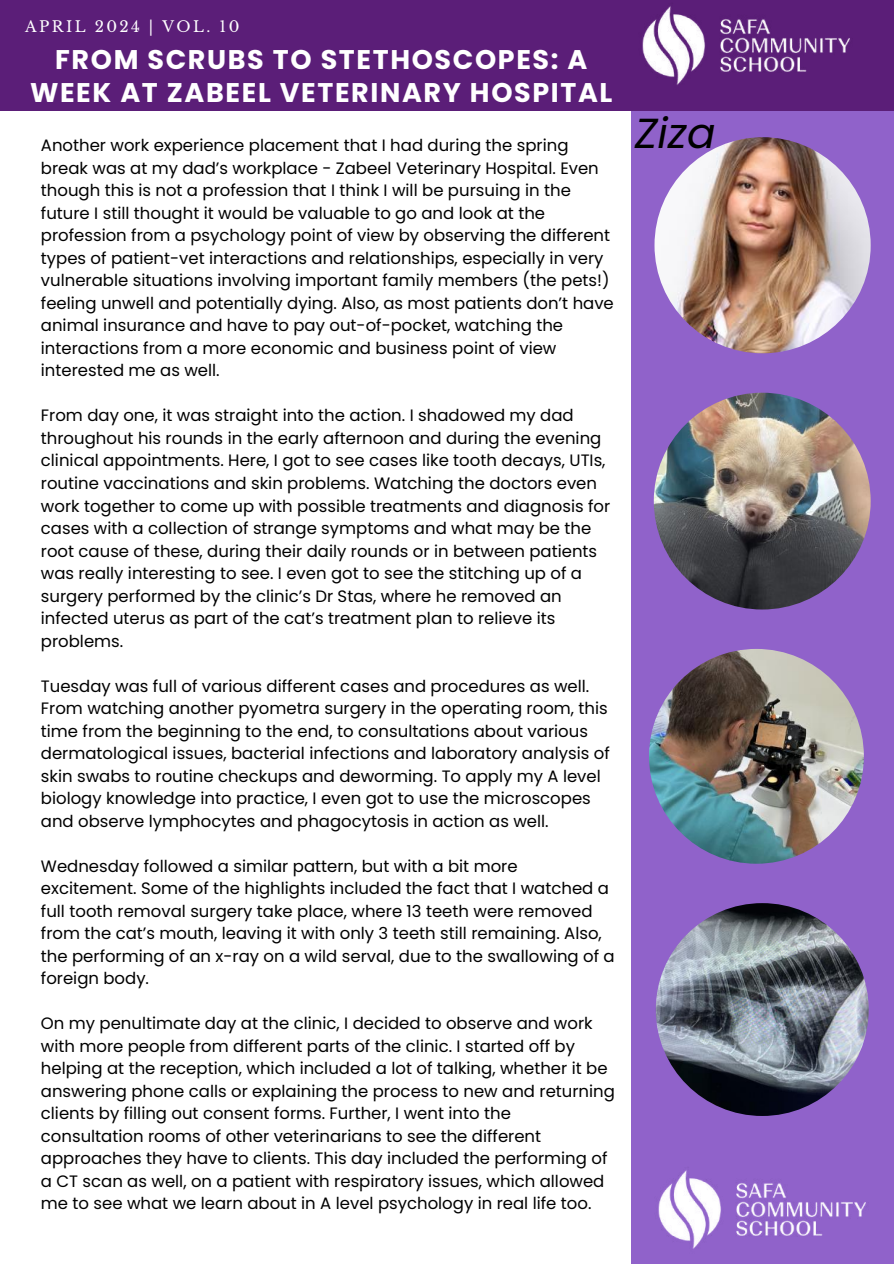
<style>
.page{position:relative;width:894px;height:1264px;background:#fff}
.page>*{position:absolute;margin:0;border:0;box-sizing:border-box;transform-origin:0 0}
.t1{font:italic 42px "Poppins";color:#000}
.t2{font:700 27px/32.7px "Poppins";letter-spacing:.06em;color:#fff;text-align:center}
.t3{font:16.5px/22.5px "Poppins";color:#000}
.t4{font:15px "Libre Baskerville";letter-spacing:.16em;color:#fff}
</style>
<div class="page">
<div style="left:631px;top:110px;width:262px;height:1153px;background:#9062ca"></div>
<div style="left:0;top:0;width:893px;height:110px;background:#5b1e78"></div>
<img style="left:642px;top:6px;width:208px;height:79px">
<img style="left:658px;top:1170px;width:208px;height:79px">
<img style="left:654px;top:137px;width:216px;height:216px;border-radius:50%">
<img style="left:653px;top:393px;width:217px;height:216px;border-radius:50%">
<img style="left:648px;top:649px;width:215px;height:214px;border-radius:50%">
<img style="left:655px;top:903px;width:213px;height:212px;border-radius:50%">
<p class="t4" style="left:25px;top:17px;width:216px">APRIL 2024 | VOL. 10</p>
<h2 class="t2" style="left:30px;top:43px;width:584px">FROM SCRUBS TO STETHOSCOPES: A<br>WEEK AT ZABEEL VETERINARY HOSPITAL</h2>
<p class="t3" style="left:41px;top:134px;width:574px">Another work experience placement that I had during the spring break was at my dad’s workplace - Zabeel Veterinary Hospital. Even though this is not a profession that I think I will be pursuing in the future I still thought it would be valuable to go and look at the profession from a psychology point of view by observing the different types of patient-vet interactions and relationships, especially in very vulnerable situations involving important family members (the pets!) feeling unwell and potentially dying. Also, as most patients don’t have animal insurance and have to pay out-of-pocket, watching the interactions from a more economic and business point of view interested me as well.</p>
<p class="t3" style="left:41px;top:404px;width:570px">From day one, it was straight into the action. I shadowed my dad throughout his rounds in the early afternoon and during the evening clinical appointments. Here, I got to see cases like tooth decays, UTIs, routine vaccinations and skin problems. Watching the doctors even work together to come up with possible treatments and diagnosis for cases with a collection of strange symptoms and what may be the root cause of these, during their daily rounds or in between patients was really interesting to see. I even got to see the stitching up of a surgery performed by the clinic’s Dr Stas, where he removed an infected uterus as part of the cat’s treatment plan to relieve its problems.</p>
<p class="t3" style="left:41px;top:674px;width:570px">Tuesday was full of various different cases and procedures as well.<br>From watching another pyometra surgery in the operating room, this time from the beginning to the end, to consultations about various dermatological issues, bacterial infections and laboratory analysis of skin swabs to routine checkups and deworming. To apply my A level biology knowledge into practice, I even got to use the microscopes and observe lymphocytes and phagocytosis in action as well.</p>
<p class="t3" style="left:41px;top:854px;width:575px">Wednesday followed a similar pattern, but with a bit more excitement. Some of the highlights included the fact that I watched a full tooth removal surgery take place, where 13 teeth were removed from the cat’s mouth, leaving it with only 3 teeth still remaining. Also, the performing of an x-ray on a wild serval, due to the swallowing of a foreign body.</p>
<p class="t3" style="left:41px;top:1012px;width:575px">On my penultimate day at the clinic, I decided to observe and work with more people from different parts of the clinic. I started off by helping at the reception, which included a lot of talking, whether it be answering phone calls or explaining the process to new and returning clients by filling out consent forms. Further, I went into the consultation rooms of other veterinarians to see the different approaches they have to clients. This day included the performing of a CT scan as well, on a patient with respiratory issues, which allowed me to see what we learn about in A level psychology in real life too.</p>
<h1 class="t1" style="left:634px;top:104px;width:82px">Ziza</h1>
</div>
